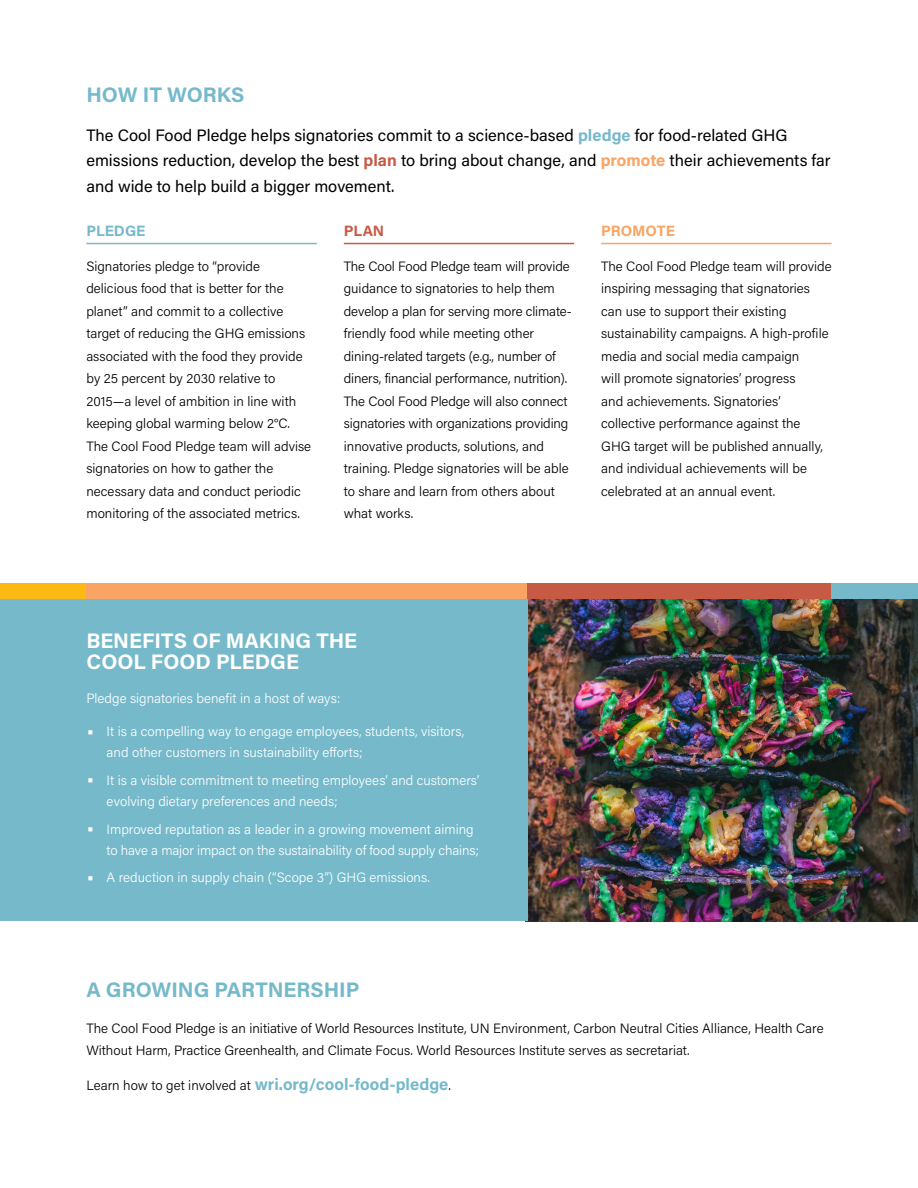
<style>
.page{position:relative;width:918px;height:1188px;background:#fff}
.page>*{position:absolute;margin:0;border:0;box-sizing:border-box;transform-origin:0 0}
.t1{font:700 21px/21px "Acumin Pro";color:#fff}
.t2{font:700 21px "Acumin Pro";color:#75b9ca}
.t3{font:16.5px/25.5px "Acumin Pro";color:#000}
.t4{font:700 15px "Acumin Pro";color:#f9a463}
.t5{font:700 15px "Acumin Pro";letter-spacing:-.005em;color:#75b9ca}
.t6{font:700 15px "Acumin Pro";color:#c75a44}
.t7{font:300 13.5px/22.5px "Acumin Pro";color:#000}
.t8{font:300 13.5px/21px "Acumin Pro";color:#fff}
.s1{font-weight:700;color:#75b9ca}
.s2{font-weight:700;color:#c75a44}
.s3{font-weight:700;color:#f9a463}
.s4{font-size:22.5px}
.s5{font-weight:700;font-size:16.5px;color:#75b9ca}
</style>
<div class="page">
<hr style="left:86px;top:243px;width:231px;height:1px;background:#75b9ca">
<hr style="left:344px;top:243px;width:230px;height:1px;background:#c75a44">
<hr style="left:601px;top:243px;width:231px;height:1px;background:#f9a463">
<img style="left:527px;top:599px;width:391px;height:322px">
<div style="left:0;top:598px;width:527px;height:323px;background:#75b9ca"></div>
<div style="left:0;top:584px;width:86px;height:15px;background:#fdb913"></div>
<div style="left:86px;top:584px;width:441px;height:15px;background:#f9a463"></div>
<div style="left:527px;top:584px;width:305px;height:15px;background:#c75a44"></div>
<div style="left:832px;top:584px;width:86px;height:15px;background:#75b9ca"></div>
<h1 class="t2" style="left:86px;top:80px;width:160px">HOW IT WORKS</h1>
<p class="t3" style="left:86px;top:122px;width:746px">The Cool Food Pledge helps signatories commit to a science-based <span class="s1">pledge</span> for food-related GHG emissions reduction, develop the best <span class="s2">plan</span> to bring about change, and <span class="s3">promote</span> their achievements far and wide to help build a bigger movement.</p>
<p class="t5" style="left:86px;top:220px;width:61px">PLEDGE</p>
<p class="t7" style="left:86px;top:254px;width:226px">Signatories pledge to “provide delicious food that is better for the planet” and commit to a collective target of reducing the GHG emissions associated with the food they provide by 25 percent by 2030 relative to 2015—a level of ambition in line with keeping global warming below 2°C.<br>The Cool Food Pledge team will advise signatories on how to gather the necessary data and conduct periodic monitoring of the associated metrics.</p>
<p class="t4" style="left:601px;top:220px;width:75px">PROMOTE</p>
<p class="t7" style="left:601px;top:254px;width:232px">The Cool Food Pledge team will provide inspiring messaging that signatories can use to support their existing sustainability campaigns. A high-profile media and social media campaign<br>will promote signatories’ progress<br>and achievements. Signatories’ collective performance against the GHG target will be published annually, and individual achievements will be celebrated at an annual event.</p>
<p class="t6" style="left:344px;top:220px;width:42px">PLAN</p>
<p class="t7" style="left:344px;top:254px;width:230px">The Cool Food Pledge team will provide guidance to signatories to help them develop a plan for serving more climate&shy;friendly food while meeting other dining-related targets (e.g., number of diners, financial performance, nutrition).<br>The Cool Food Pledge will also connect signatories with organizations providing innovative products, solutions, and training. Pledge signatories will be able to share and learn from others about what works.</p>
<h1 class="t1" style="left:86px;top:629px;width:272px">BENEFITS OF MAKING THE<br>COOL FOOD PLEDGE</h1>
<p class="t8" style="left:86px;top:687px;width:255px">Pledge signatories benefit in a host of ways:</p>
<p class="t8" style="left:107px;top:720px;width:359px;text-indent:-20px"><span class="s4">•</span> It is a compelling way to engage employees, students, visitors, and other customers in sustainability efforts;</p>
<p class="t8" style="left:107px;top:769px;width:374px;text-indent:-20px"><span class="s4">•</span> It is a visible commitment to meeting employees’ and customers’ evolving dietary preferences and needs;</p>
<p class="t8" style="left:107px;top:818px;width:374px;text-indent:-20px"><span class="s4">•</span> Improved reputation as a leader in a growing movement aiming to have a major impact on the sustainability of food supply chains;</p>
<p class="t8" style="left:86px;top:867px;width:345px"><span class="s4">•</span> A reduction in supply chain (“Scope 3”) GHG emissions.</p>
<h1 class="t2" style="left:86px;top:974px;width:275px">A GROWING PARTNERSHIP</h1>
<p class="t7" style="left:86px;top:1016px;width:739px">The Cool Food Pledge is an initiative of World Resources Institute, UN Environment, Carbon Neutral Cities Alliance, Health Care<br>Without Harm, Practice Greenhealth, and Climate Focus. World Resources Institute serves as secretariat.</p>
<p class="t7" style="left:86px;top:1073px;width:366px">Learn how to get involved at <span class="s5">wri.org/cool-food-pledge</span>.</p>
</div>
